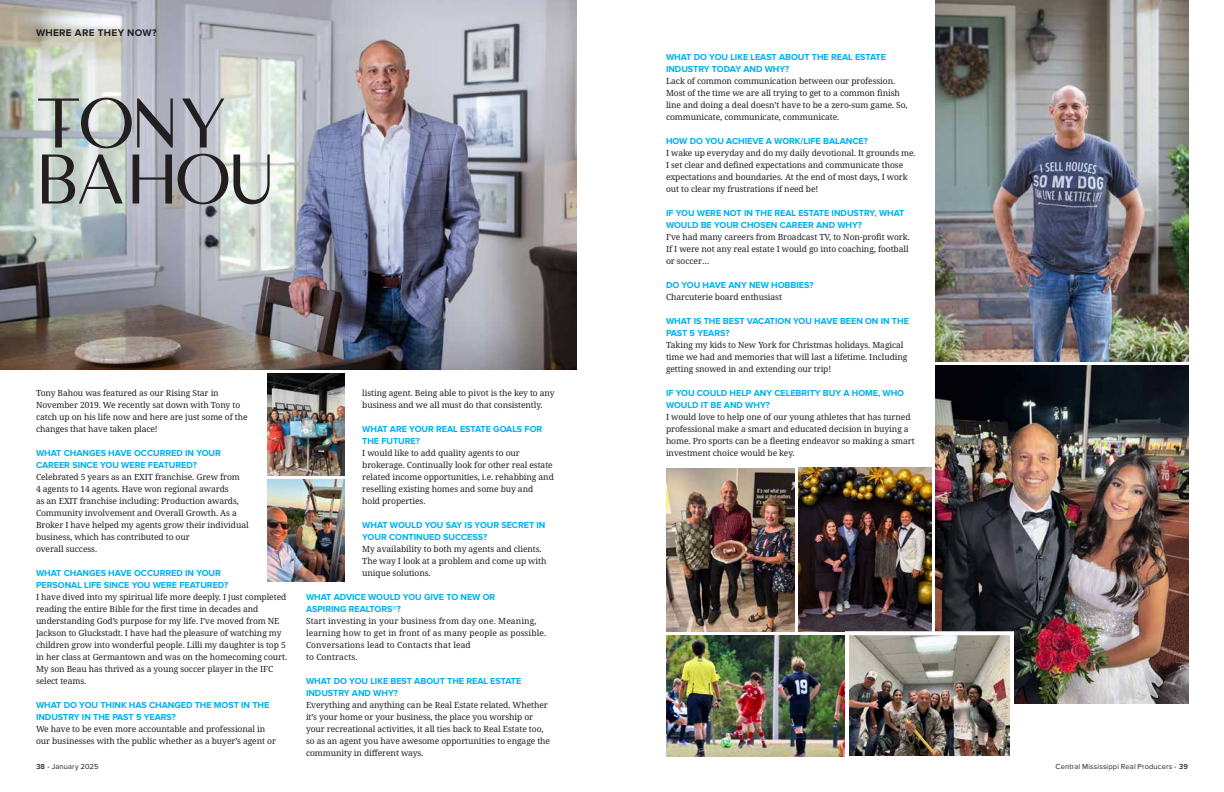
<style>
.page{position:relative;width:1224px;height:792px;background:#fff}
.page>*{position:absolute;margin:0;border:0;box-sizing:border-box;transform-origin:0 0}
.t1{font:70px/56px "Compass Display";letter-spacing:-.04em;color:#231f20}
.t2{font:700 10px "Proxima Nova";letter-spacing:.03em;color:#231f20}
.t3{font:700 9px/12px "Proxima Nova";letter-spacing:-.005em;color:#00aeef}
.t4{font:8.5px/12px "Avrile Serif";letter-spacing:-.01em;color:#231f20}
.t5{font:8.5px/12px "Avrile Serif";letter-spacing:.01em;color:#231f20}
.t6{font:7.5px "Proxima Nova";letter-spacing:.02em;color:#231f20}
.s1{font-weight:600}
.s2{color:#19a8e0}
</style>
<div class="page">
<img style="left:0;top:0;width:576px;height:370px">
<img style="left:935px;top:0;width:253px;height:362px">
<img style="left:935px;top:366px;width:254px;height:337px">
<img style="left:666px;top:635px;width:177px;height:121px">
<img style="left:799px;top:468px;width:132px;height:163px">
<img style="left:666px;top:468px;width:129px;height:163px">
<img style="left:268px;top:480px;width:76px;height:102px">
<img style="left:268px;top:374px;width:76px;height:102px">
<img style="left:843px;top:629px;width:173px;height:128px">
<p class="t2" style="left:36px;top:28px;width:122px">WHERE ARE THEY NOW?</p>
<h1 class="t1" style="left:36px;top:94px;width:241px">TONY<br>BAHOU</h1>
<p class="t4" style="left:36px;top:387px;width:213px">Tony Bahou was featured as our Rising Star in November 2019. We recently sat down with Tony to catch up on his life now and here are just some of the changes that have taken place!</p>
<p class="t3" style="left:36px;top:447px;width:186px">WHAT CHANGES HAVE OCCURRED IN YOUR<br>CAREER SINCE YOU WERE FEATURED?</p>
<p class="t4" style="left:36px;top:471px;width:214px">Celebrated 5 years as an EXIT franchise. Grew from<br>4 agents to 14 agents. Have won regional awards<br>as an EXIT franchise including: Production awards, Community involvement and Overall Growth. As a Broker I have helped my agents grow their individual business, which has contributed to our<br>overall success.</p>
<p class="t3" style="left:36px;top:567px;width:194px">WHAT CHANGES HAVE OCCURRED IN YOUR<br>PERSONAL LIFE SINCE YOU WERE FEATURED?</p>
<p class="t4" style="left:36px;top:591px;width:253px">I have dived into my spiritual life more deeply. I just completed reading the entire Bible for the first time in decades and understanding God’s purpose for my life. I’ve moved from NE Jackson to Gluckstadt. I have had the pleasure of watching my children grow into wonderful people. Lilli my daughter is top 5 in her class at Germantown and was on the homecoming court.<br>My son Beau has thrived as a young soccer player in the IFC select teams.</p>
<p class="t3" style="left:36px;top:699px;width:235px">WHAT DO YOU THINK HAS CHANGED THE MOST IN THE<br>INDUSTRY IN THE PAST 5 YEARS?</p>
<p class="t4" style="left:36px;top:723px;width:242px">We have to be even more accountable and professional in our businesses with the public whether as a buyer’s agent or</p>
<p class="t4" style="left:362px;top:387px;width:194px">listing agent. Being able to pivot is the key to any business and we all must do that consistently.</p>
<p class="t3" style="left:362px;top:423px;width:182px">WHAT ARE YOUR REAL ESTATE GOALS FOR<br>THE FUTURE?</p>
<p class="t4" style="left:362px;top:447px;width:193px">I would like to add quality agents to our brokerage. Continually look for other real estate related income opportunities, i.e. rehabbing and reselling existing homes and some buy and<br>hold properties.</p>
<p class="t3" style="left:362px;top:519px;width:185px">WHAT WOULD YOU SAY IS YOUR SECRET IN<br>YOUR CONTINUED SUCCESS?</p>
<p class="t4" style="left:362px;top:543px;width:186px">My availability to both my agents and clients.<br>The way I look at a problem and come up with unique solutions.</p>
<p class="t3" style="left:306px;top:591px;width:191px">WHAT ADVICE WOULD YOU GIVE TO NEW OR<br>ASPIRING REALTORS®?</p>
<p class="t5" style="left:306px;top:615px;width:242px">Start investing in your business from day one. Meaning, learning how to get in front of as many people as possible.<br>Conversations lead to Contacts that lead<br>to Contracts.</p>
<p class="t3" style="left:306px;top:675px;width:217px">WHAT DO YOU LIKE BEST ABOUT THE REAL ESTATE<br>INDUSTRY AND WHY?</p>
<p class="t4" style="left:306px;top:699px;width:246px">Everything and anything can be Real Estate related. Whether it’s your home or your business, the place you worship or your recreational activities, it all ties back to Real Estate too, so as an agent you have awesome opportunities to engage the community in different ways.</p>
<p class="t3" style="left:666px;top:51px;width:222px">WHAT DO YOU LIKE LEAST ABOUT THE REAL ESTATE<br>INDUSTRY TODAY AND WHY?</p>
<p class="t4" style="left:666px;top:75px;width:243px">Lack of common communication between our profession.<br>Most of the time we are all trying to get to a common finish line and doing a deal doesn’t have to be a zero-sum game. So, communicate, communicate, communicate.</p>
<p class="t3" style="left:666px;top:135px;width:203px">HOW DO YOU ACHIEVE A WORK/LIFE BALANCE?</p>
<p class="t4" style="left:666px;top:147px;width:251px">I wake up everyday and do my daily devotional. It grounds me.<br>I set clear and defined expectations and communicate those expectations and boundaries. At the end of most days, I work out to clear my frustrations if need be!</p>
<p class="t3" style="left:666px;top:207px;width:240px">IF YOU WERE NOT IN THE REAL ESTATE INDUSTRY, WHAT<br>WOULD BE YOUR CHOSEN CAREER AND WHY?</p>
<p class="t4" style="left:666px;top:231px;width:245px">I’ve had many careers from Broadcast TV, to Non-profit work.<br>If I were not any real estate I would go into coaching, football or soccer…</p>
<p class="t3" style="left:666px;top:279px;width:149px">DO YOU HAVE ANY NEW HOBBIES?</p>
<p class="t4" style="left:666px;top:291px;width:118px">Charcuterie board enthusiast</p>
<p class="t3" style="left:666px;top:315px;width:244px">WHAT IS THE BEST VACATION YOU HAVE BEEN ON IN THE<br>PAST 5 YEARS?</p>
<p class="t4" style="left:666px;top:339px;width:243px">Taking my kids to New York for Christmas holidays. Magical time we had and memories that will last a lifetime. Including getting snowed in and extending our trip!</p>
<p class="t3" style="left:666px;top:387px;width:240px">IF YOU COULD HELP ANY CELEBRITY BUY A HOME, WHO<br>WOULD IT BE AND WHY?</p>
<p class="t4" style="left:666px;top:411px;width:250px">I would love to help one of our young athletes that has turned professional make a smart and educated decision in buying a home. Pro sports can be a fleeting endeavor so making a smart investment choice would be key.</p>
<p class="t6" style="left:36px;top:762px;width:64px"><span class="s1">38</span> <span class="s2">•</span> January 2025</p>
<p class="t6" style="left:1056px;top:762px;width:134px">Central Mississippi Real Producers <span class="s2">•</span> <span class="s1">39</span></p>
</div>
